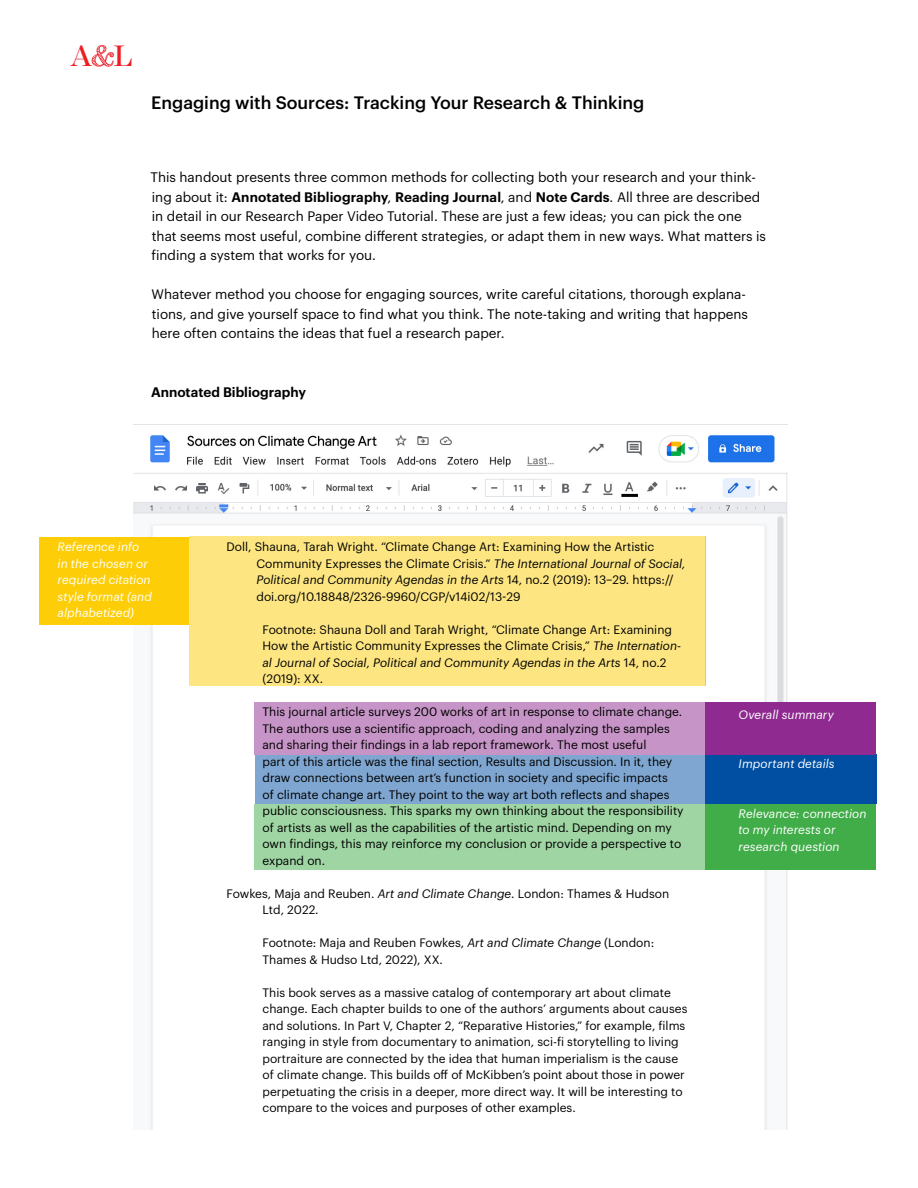
<style>
.page{position:relative;width:918px;height:1188px;background:#fff}
.page>*{position:absolute;margin:0;border:0;box-sizing:border-box;transform-origin:0 0}
.t1{font:30.15px "Harriet Display";color:#ed1d24}
.t2{font:500 17.7px "Graphik";color:#000}
.t3{font:13.5px/19.5px "Graphik";color:#000}
.t4{font:600 13.5px "Graphik";color:#000}
.t5{font:12px/16.5px "Graphik";color:#000}
.t6{font:italic 12px/16.5px "Graphik";letter-spacing:.005em;color:#fff}
.s1{font-weight:600}
.s2{font-style:italic}
</style>
<div class="page">
<svg style="left:92px;top:45px;width:22px;height:22px"></svg>
<img style="left:133px;top:424px;width:655px;height:534px">
<div style="left:40px;top:537px;width:149px;height:88px;background:#fdce07"></div>
<div style="left:254px;top:804px;width:622px;height:66px;background:#41ad49"></div>
<div style="left:255px;top:755px;width:622px;height:49px;background:#004fa3"></div>
<div style="left:254px;top:703px;width:622px;height:52px;background:#8e2a90"></div>
<svg style="left:190px;top:530px;width:515px;height:348px;background:#d6d4ac"></svg>
<h1 class="t1" style="left:71px;top:35px;width:23px">A</h1>
<h1 class="t1" style="left:113px;top:35px;width:21px">L</h1>
<h2 class="t2" style="left:151px;top:89px;width:495px">Engaging with Sources: Tracking Your Research &amp; Thinking</h2>
<p class="t3" style="left:150px;top:166px;width:617px">This handout presents three common methods for collecting both your research and your think&shy;ing about it: <span class="s1">Annotated Bibliography</span>, <span class="s1">Reading Journal</span>, and <span class="s1">Note Cards</span>. All three are described in detail in our Research Paper Video Tutorial. These are just a few ideas; you can pick the one that seems most useful, combine different strategies, or adapt them in new ways. What matters is finding a system that works for you.</p>
<p class="t3" style="left:151px;top:283px;width:598px">Whatever method you choose for engaging sources, write careful citations, thorough explana&shy;tions, and give yourself space to find what you think. The note-taking and writing that happens here often contains the ideas that fuel a research paper.</p>
<p class="t4" style="left:151px;top:381px;width:157px">Annotated Bibliography</p>
<p class="t6" style="left:58px;top:538px;width:96px">Reference info in the chosen or required citation style format (and alphabetized)</p>
<p class="t5" style="left:256px;top:538px;width:431px;text-indent:-30px">Doll, Shauna, Tarah Wright. “Climate Change Art: Examining How the Artistic Community Expresses the Climate Crisis.” <span class="s2">The International Journal of Social, Political and Community Agendas in the Arts</span> 14, no.2 (2019): 13–29. https:// doi.org/10.18848/2326-9960/CGP/v14i02/13-29</p>
<p class="t5" style="left:262px;top:620px;width:420px">Footnote: Shauna Doll and Tarah Wright, “Climate Change Art: Examining How the Artistic Community Expresses the Climate Crisis,” <span class="s2">The Internation&shy;al Journal of Social, Political and Community Agendas in the Arts</span> 14, no.2 (2019): XX.</p>
<p class="t5" style="left:262px;top:703px;width:423px">This journal article surveys 200 works of art in response to climate change.<br>The authors use a scientific approach, coding and analyzing the samples and sharing their findings in a lab report framework. The most useful<br>part of this article was the final section, Results and Discussion. In it, they draw connections between art’s function in society and specific impacts<br>of climate change art. They point to the way art both reflects and shapes public consciousness. This sparks my own thinking about the responsibility of artists as well as the capabilities of the artistic mind. Depending on my own findings, this may reinforce my conclusion or provide a perspective to expand on.</p>
<p class="t5" style="left:262px;top:884px;width:408px;text-indent:-36px">Fowkes, Maja and Reuben. <span class="s2">Art and Climate Change</span>. London: Thames &amp; Hudson<br>Ltd, 2022.</p>
<p class="t5" style="left:262px;top:934px;width:393px">Footnote: Maja and Reuben Fowkes, <span class="s2">Art and Climate Change</span> (London:<br>Thames &amp; Hudso Ltd, 2022), XX.</p>
<p class="t5" style="left:262px;top:983px;width:426px">This book serves as a massive catalog of contemporary art about climate change. Each chapter builds to one of the authors’ arguments about causes and solutions. In Part V, Chapter 2, “Reparative Histories,” for example, films ranging in style from documentary to animation, sci-fi storytelling to living portraiture are connected by the idea that human imperialism is the cause of climate change. This builds off of McKibben’s point about those in power perpetuating the crisis in a deeper, more direct way. It will be interesting to compare to the voices and purposes of other examples.</p>
<p class="t6" style="left:739px;top:705px;width:97px">Overall summary</p>
<p class="t6" style="left:739px;top:754px;width:98px">Important details</p>
<p class="t6" style="left:739px;top:804px;width:129px">Relevance: connection to my interests or research question</p>
</div>
